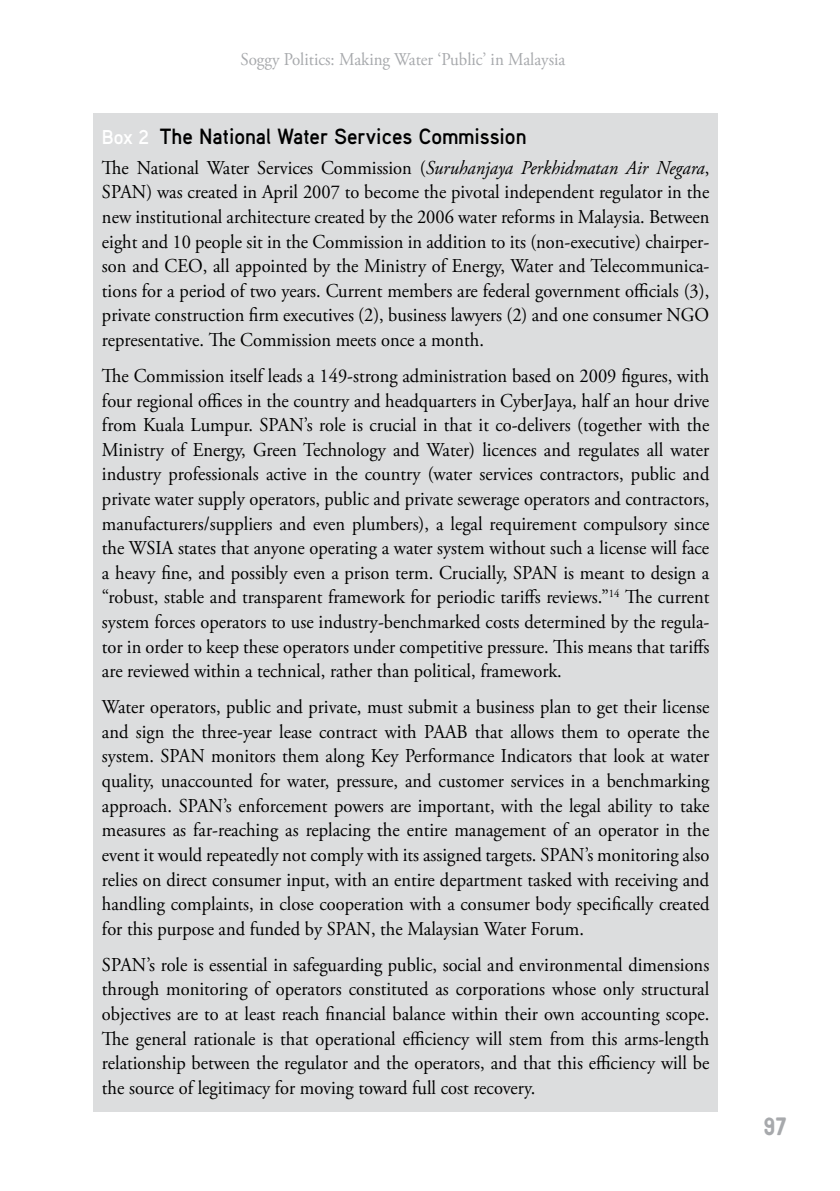
<style>
.page{position:relative;width:840px;height:1191px;background:#fff}
.page>*{position:absolute;margin:0;border:0;box-sizing:border-box;transform-origin:0 0}
.t1{font:24px "PTF NORDIC Round";color:#a7a9ac;scale:.94 1}
.t2{font:700 22px "Aaux Pro";color:#000;scale:.94 1}
.t3{font:19.6px/24.6px "Adobe Garamond Pro";color:#000;text-align:justify;scale:.94 1}
.t4{font:18px "Adobe Garamond Pro";color:#a7a9ac;scale:.94 1}
.s1{font-size:20px;color:#fff}
.s2{font-style:italic}
</style>
<div class="page">
<div style="left:94px;top:113px;width:623px;height:998px;background:#dcddde"></div>
<p class="t4" style="left:240px;top:48px;width:347px">Soggy Politics: Making Water ‘Public’ in Malaysia</p>
<p class="t2" style="left:102px;top:122px;width:453px"><span class="s1">Box 2</span> The National Water Services Commission</p>
<p class="t3" style="left:102px;top:156px;width:647px">The National Water Services Commission (<span class="s2">Suruhanjaya Perkhidmatan Air Negara</span>, SPAN) was created in April 2007 to become the pivotal independent regulator in the new institutional architecture created by the 2006 water reforms in Malaysia. Between eight and 10 people sit in the Commission in addition to its (non-executive) chairper&shy;son and CEO, all appointed by the Ministry of Energy, Water and Telecommunica&shy;tions for a period of two years. Current members are federal government officials (3), private construction firm executives (2), business lawyers (2) and one consumer NGO representative. The Commission meets once a month.</p>
<p class="t3" style="left:102px;top:364px;width:647px">The Commission itself leads a 149-strong administration based on 2009 figures, with four regional offices in the country and headquarters in CyberJaya, half an hour drive from Kuala Lumpur. SPAN’s role is crucial in that it co-delivers (together with the Ministry of Energy, Green Technology and Water) licences and regulates all water industry professionals active in the country (water services contractors, public and private water supply operators, public and private sewerage operators and contractors, manufacturers/suppliers and even plumbers), a legal requirement compulsory since the WSIA states that anyone operating a water system without such a license will face a heavy fine, and possibly even a prison term. Crucially, SPAN is meant to design a “robust, stable and transparent framework for periodic tariffs reviews.”<sup>14</sup> The current system forces operators to use industry-benchmarked costs determined by the regula&shy;tor in order to keep these operators under competitive pressure. This means that tariffs are reviewed within a technical, rather than political, framework.</p>
<p class="t3" style="left:102px;top:695px;width:647px">Water operators, public and private, must submit a business plan to get their license and sign the three-year lease contract with PAAB that allows them to operate the system. SPAN monitors them along Key Performance Indicators that look at water quality, unaccounted for water, pressure, and customer services in a benchmarking approach. SPAN’s enforcement powers are important, with the legal ability to take measures as far-reaching as replacing the entire management of an operator in the event it would repeatedly not comply with its assigned targets. SPAN’s monitoring also relies on direct consumer input, with an entire department tasked with receiving and handling complaints, in close cooperation with a consumer body specifically created for this purpose and funded by SPAN, the Malaysian Water Forum.</p>
<p class="t3" style="left:102px;top:953px;width:647px">SPAN’s role is essential in safeguarding public, social and environmental dimensions through monitoring of operators constituted as corporations whose only structural objectives are to at least reach financial balance within their own accounting scope.<br>The general rationale is that operational efficiency will stem from this arms-length relationship between the regulator and the operators, and that this efficiency will be the source of legitimacy for moving toward full cost recovery.</p>
<p class="t1" style="left:763px;top:1114px;width:27px">97</p>
</div>
